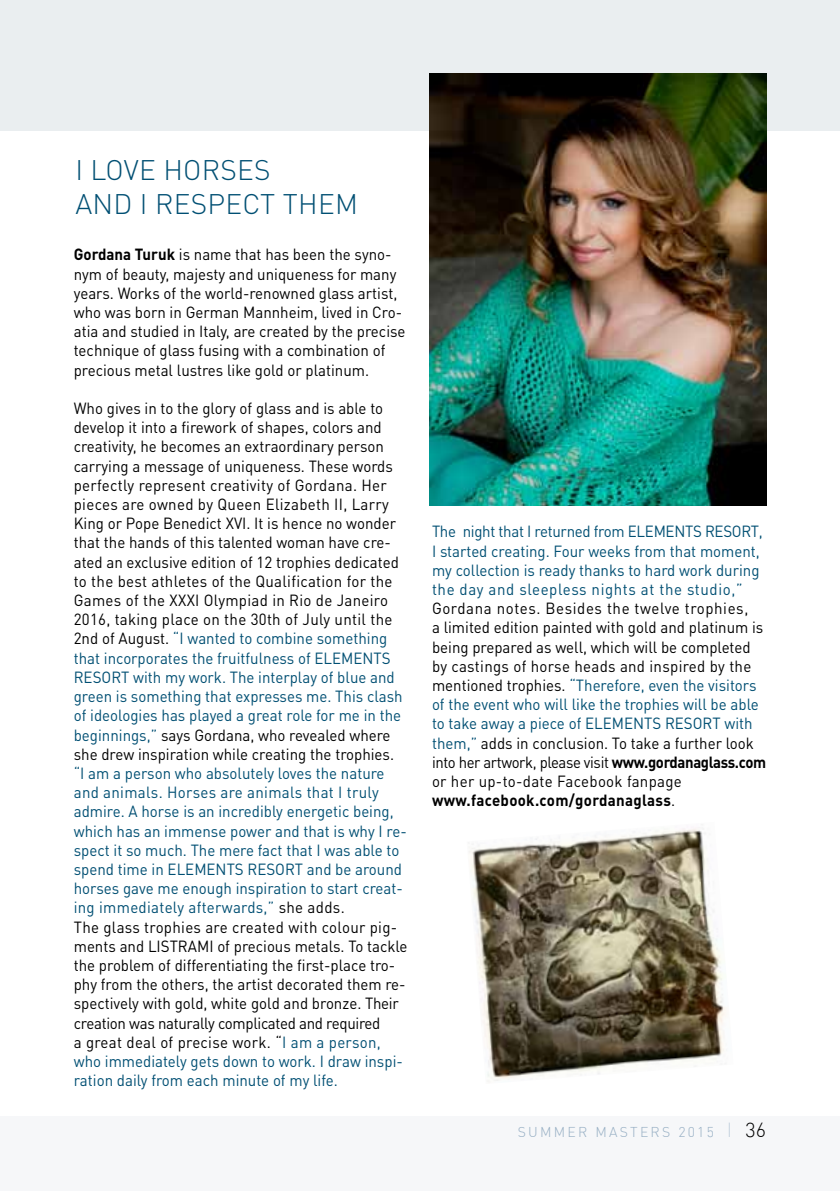
<style>
.page{position:relative;width:840px;height:1191px;background:#fff}
.page>*{position:absolute;margin:0;border:0;box-sizing:border-box;transform-origin:0 0}
.t1{font:300 28px/33.6px "DIN Pro";letter-spacing:.01em;color:#004f73}
.t2{font:16px/19.2px "DIN Pro";color:#000;scale:.94 1}
.t3{font:16px/19.2px "DIN Pro";color:#004f73;scale:.94 1}
.t4{font:300 14px "DIN";letter-spacing:.16em;color:#97afc4}
.s1{font-weight:700}
.s2{color:#004f73}
.s3{color:#000}
.s4{font-size:20px;color:#b0c2d3}
.s5{font-size:20px;color:#000}
</style>
<div class="page">
<div style="left:0;top:1115px;width:839px;height:76px;background:#f6f7f9"></div>
<div style="left:0;top:0;width:839px;height:130px;background:#eaeef0"></div>
<img style="left:429px;top:74px;width:336px;height:432px">
<img style="left:469px;top:828px;width:257px;height:254px">
<h1 class="t1" style="left:75px;top:151px;width:197px">I LOVE HORSES<br>AND I RESPECT</h1>
<h1 class="t1" style="left:283px;top:184px;width:54px">THEM</h1>
<p class="t2" style="left:74px;top:245px;width:354px"><span class="s1">Gordana Turuk</span> is name that has been the syno&shy;nym of beauty, majesty and uniqueness for many years. Works of the world-renowned glass artist, who was born in German Mannheim, lived in Cro&shy;atia and studied in Italy, are created by the precise technique of glass fusing with a combination of precious metal lustres like gold or platinum.</p>
<p class="t2" style="left:74px;top:398px;width:351px">Who gives in to the glory of glass and is able to develop it into a firework of shapes, colors and creativity, he becomes an extraordinary person carrying a message of uniqueness. These words perfectly represent creativity of Gordana. Her pieces are owned by Queen Elizabeth II, Larry King or Pope Benedict XVI. It is hence no wonder that the hands of this talented woman have cre&shy;ated an exclusive edition of 12 trophies dedicated to the best athletes of the Qualification for the Games of the XXXI Olympiad in Rio de Janeiro 2016, taking place on the 30th of July until the 2nd of August. <span class="s2">“I wanted to combine something that incorporates the fruitfulness of ELEMENTS RESORT with my work. The interplay of blue and green is something that expresses me. This clash of ideologies has played a great role for me in the beginnings,”</span> says Gordana, who revealed where she drew inspiration while creating the trophies.</p>
<p class="t3" style="left:74px;top:763px;width:356px">“I am a person who absolutely loves the nature and animals. Horses are animals that I truly admire. A horse is an incredibly energetic being, which has an immense power and that is why I re&shy;spect it so much. The mere fact that I was able to spend time in ELEMENTS RESORT and be around horses gave me enough inspiration to start creat&shy;ing immediately afterwards,” <span class="s3">she adds.<br>The glass trophies are created with colour pig&shy;ments and LISTRAMI of precious metals. To tackle the problem of differentiating the first-place tro&shy;phy from the others, the artist decorated them re&shy;spectively with gold, white gold and bronze. Their creation was naturally complicated and required<br>a great deal of precise work. “</span>I am a person, who immediately gets down to work. I draw inspi&shy;ration daily from each minute of my life.</p>
<p class="t3" style="left:432px;top:521px;width:353px">The night that I returned from ELEMENTS RESORT, I started creating. Four weeks from that moment, my collection is ready thanks to hard work during the day and sleepless nights at the studio,”</p>
<p class="t2" style="left:432px;top:598px;width:357px">Gordana notes. Besides the twelve trophies,<br>a limited edition painted with gold and platinum is being prepared as well, which will be completed by castings of horse heads and inspired by the mentioned trophies. <span class="s2">“Therefore, even the visitors of the event who will like the trophies will be able to take away a piece of ELEMENTS RESORT with them,”</span> adds in conclusion. To take a further look into her artwork, please visit <span class="s1">www.gordanaglass.com </span>or her up-to-date Facebook fanpage <span class="s1">www.facebook.com/gordanaglass</span>.</p>
<p class="t4" style="left:517px;top:1123px;width:250px">SUMMER MASTERS 2015 <span class="s4">I</span> <span class="s5">36</span></p>
</div>
